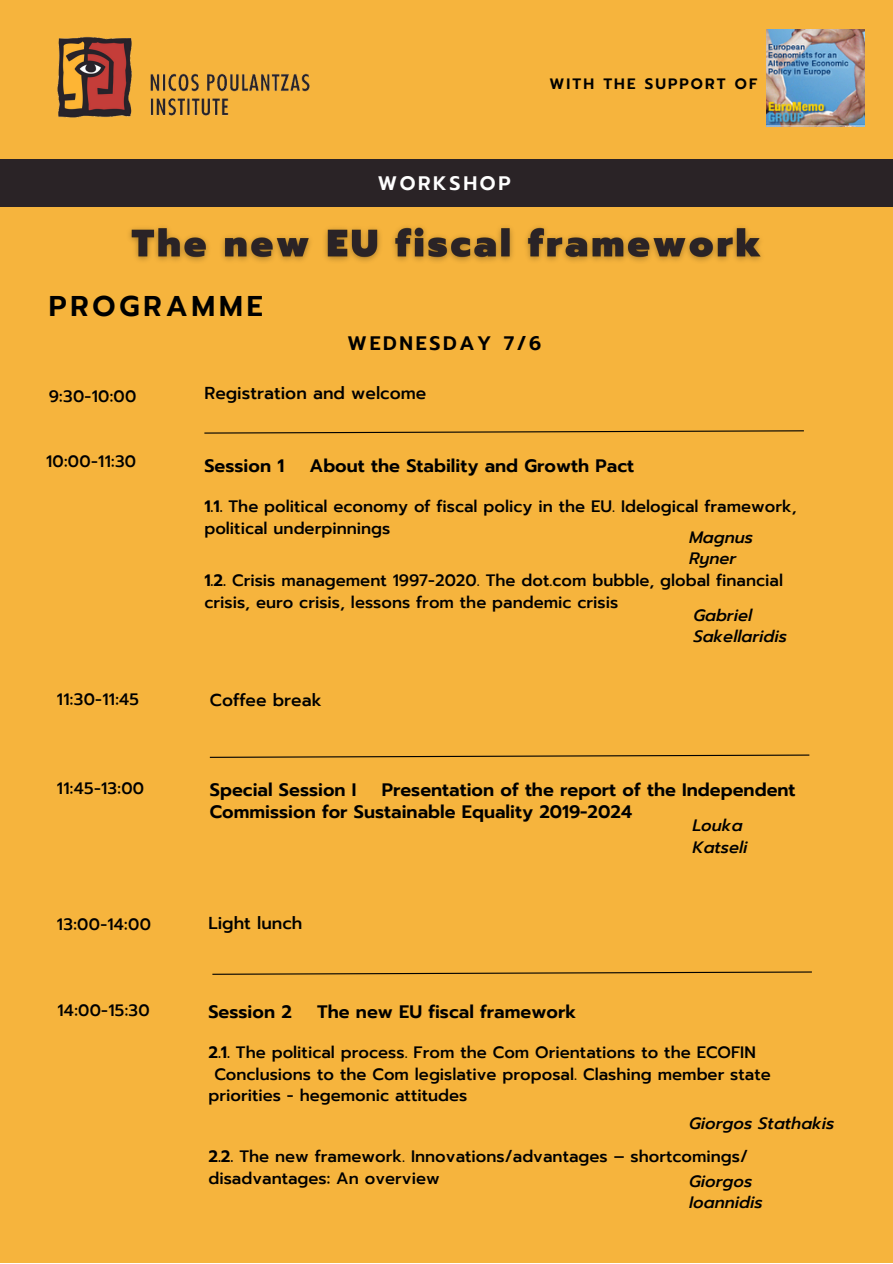
<style>
.page{position:relative;width:893px;height:1264px;background:#fff}
.page>*{position:absolute;margin:0;border:0;box-sizing:border-box;transform-origin:0 0}
.t1{font:600 28.5px "Prompt";letter-spacing:.135em;color:#000}
.t2{font:600 19.5px "Prompt";letter-spacing:.135em;color:#000}
.t3{font:600 19.5px "Prompt";letter-spacing:.135em;color:#fefefe}
.t4{font:600 18px/22.5px "Prompt";color:#000}
.t5{font:500 17.25px "Prompt";color:#000}
.t6{font:500 16.5px/21.3px "Prompt";color:#000}
.t7{font:italic 500 16.5px/21.3px "Prompt";color:#000}
.t8{font:600 15px "Prompt";letter-spacing:.135em;color:#000}
.s1{font-weight:600}
</style>
<div class="page">
<div style="left:0;top:0;width:892px;height:1262px;background:#f6b43d"></div>
<svg style="left:204px;top:430px;width:600px;height:4px"></svg>
<svg style="left:209px;top:754px;width:601px;height:4px"></svg>
<svg style="left:212px;top:971px;width:600px;height:4px"></svg>
<img style="left:57px;top:36px;width:253px;height:82px">
<img style="left:766px;top:30px;width:98px;height:97px">
<div style="left:0;top:159px;width:892px;height:47px;background:#2a2326"></div>
<img style="left:129px;top:227px;width:632px;height:35px">
<p class="t3" style="left:377px;top:169px;width:134px">WORKSHOP</p>
<p class="t8" style="left:549px;top:72px;width:209px">WITH THE SUPPORT OF</p>
<p class="t1" style="left:49px;top:284px;width:215px">PROGRAMME</p>
<p class="t2" style="left:347px;top:329px;width:195px">WEDNESDAY 7/6</p>
<p class="t6" style="left:49px;top:386px;width:89px">9:30-10:00</p>
<p class="t5" style="left:204px;top:380px;width:223px">Registration and welcome</p>
<p class="t6" style="left:46px;top:451px;width:92px">10:00-11:30</p>
<p class="t4" style="left:204px;top:454px;width:81px">Session 1</p>
<p class="t4" style="left:309px;top:454px;width:326px">About the Stability and Growth Pact</p>
<p class="t6" style="left:204px;top:496px;width:594px"><span class="s1">1.1.</span> The political economy of fiscal policy in the EU. Idelogical framework, political underpinnings</p>
<p class="t7" style="left:689px;top:526px;width:65px">Magnus<br>Ryner</p>
<p class="t6" style="left:204px;top:570px;width:580px"><span class="s1">1.2.</span> Crisis management 1997-2020. The dot.com bubble, global financial crisis, euro crisis, lessons from the pandemic crisis</p>
<p class="t7" style="left:693px;top:605px;width:95px">Gabriel<br>Sakellaridis</p>
<p class="t6" style="left:57px;top:689px;width:84px">11:30-11:45</p>
<p class="t5" style="left:210px;top:687px;width:113px">Coffee break</p>
<p class="t6" style="left:57px;top:778px;width:89px">11:45-13:00</p>
<p class="t4" style="left:210px;top:778px;width:587px;text-indent:172px">Presentation of the report of the Independent<br>Commission for Sustainable Equality 2019-2024</p>
<p class="t7" style="left:692px;top:815px;width:57px">Louka<br>Katseli</p>
<p class="t4" style="left:210px;top:778px;width:148px">Special Session I</p>
<p class="t6" style="left:57px;top:913px;width:95px">13:00-14:00</p>
<p class="t5" style="left:208px;top:910px;width:95px">Light lunch</p>
<p class="t6" style="left:57px;top:999px;width:94px">14:00-15:30</p>
<p class="t4" style="left:208px;top:1000px;width:85px">Session 2</p>
<p class="t4" style="left:317px;top:1000px;width:261px">The new EU fiscal framework</p>
<p class="t6" style="left:208px;top:1042px;width:549px"><span class="s1">2.1.</span> The political process. From the Com Orientations to the ECOFIN</p>
<p class="t6" style="left:214px;top:1063px;width:558px">Conclusions to the Com legislative proposal. Clashing member state</p>
<p class="t6" style="left:208px;top:1084px;width:260px">priorities - hegemonic attitudes</p>
<p class="t7" style="left:689px;top:1112px;width:147px">Giorgos Stathakis</p>
<p class="t6" style="left:208px;top:1145px;width:541px"><span class="s1">2.2.</span> The new framework. Innovations/advantages – shortcomings/ disadvantages: An overview</p>
<p class="t7" style="left:689px;top:1170px;width:75px">Giorgos<br>Ioannidis</p>
</div>
